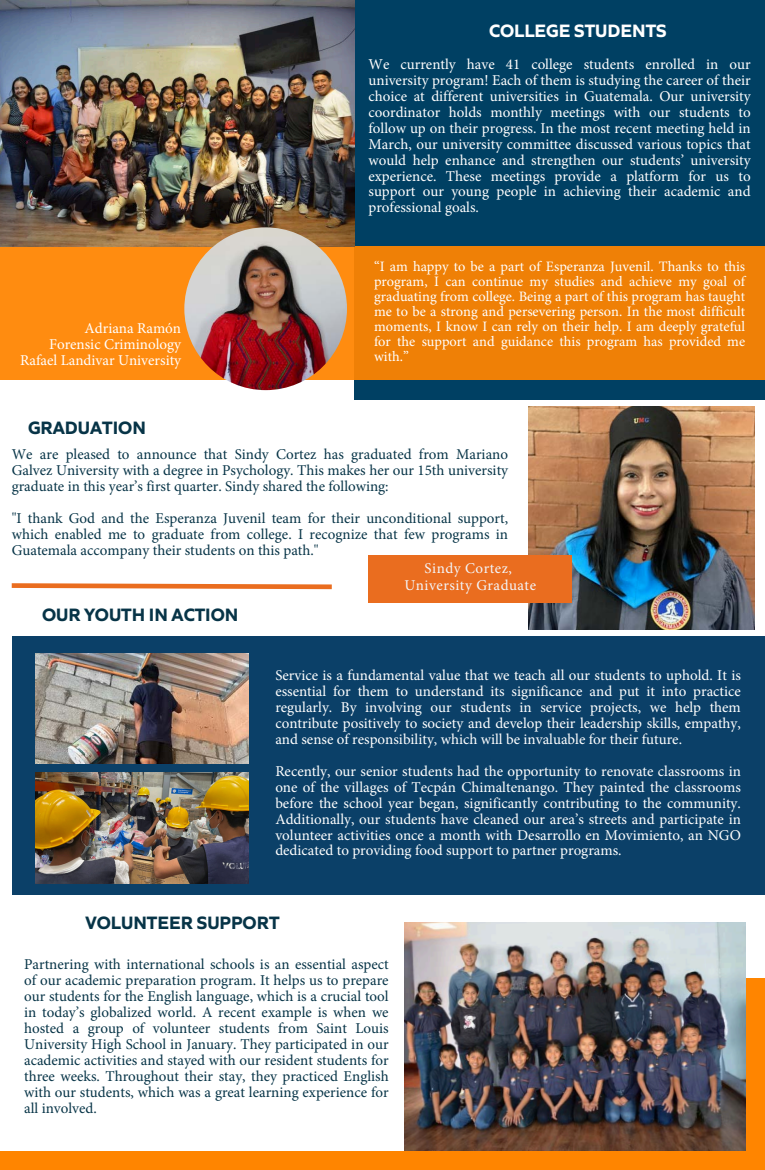
<style>
.page{position:relative;width:765px;height:1170px;background:#fff}
.page>*{position:absolute;margin:0;border:0;box-sizing:border-box;transform-origin:0 0}
.t1{font:700 18.75px "Quiet Sans";color:#073447}
.t2{font:700 18.75px "Quiet Sans";color:#fff}
.t3{font:15px/16px "Minion Pro";color:#fff;text-align:justify}
.t4{font:15px/16px "Minion Pro";color:#073447;text-align:justify}
.t5{font:15px "Minion Pro";letter-spacing:.035em;color:#f3f5f9}
.t6{font:14.38px/15px "Minion Pro";color:#fff;text-align:justify}
</style>
<div class="page">
<div style="left:354px;top:0;width:411px;height:399px;background:#004063"></div>
<div style="left:0;top:246px;width:765px;height:133px;background:linear-gradient(to bottom,#f48409,#f4840a)"></div>
<div style="left:601px;top:978px;width:164px;height:191px;background:#ff8500"></div>
<img style="left:0;top:0;width:354px;height:247px">
<svg style="left:11px;top:583px;width:321px;height:7px"></svg>
<img style="left:184px;top:227px;width:163px;height:163px;border-radius:50%">
<div style="left:12px;top:636px;width:753px;height:258px;background:#0b4068"></div>
<img style="left:35px;top:653px;width:214px;height:109px">
<img style="left:35px;top:772px;width:214px;height:110px">
<img style="left:528px;top:406px;width:226px;height:223px">
<div style="left:369px;top:555px;width:203px;height:47px;background:#ea6d1f"></div>
<img style="left:405px;top:922px;width:340px;height:228px">
<div style="left:0;top:1150px;width:765px;height:19px;background:#ff8500"></div>
<p class="t2" style="left:489px;top:19px;width:179px">COLLEGE STUDENTS</p>
<p class="t3" style="left:84px;top:322px;width:98px">Adriana Ramón</p>
<p class="t3" style="left:49px;top:338px;width:134px">Forensic Criminology</p>
<p class="t3" style="left:20px;top:354px;width:162px">Rafael Landivar University</p>
<p class="t3" style="left:369px;top:57px;width:384px">We currently have 41 college students enrolled in our university program! Each of them is studying the career of their choice at different universities in Guatemala. Our university coordinator holds monthly meetings with our students to follow up on their progress. In the most recent meeting held in March, our university committee discussed various topics that would help enhance and strengthen our students’ university experience. These meetings provide a platform for us to support our young people in achieving their academic and professional goals.</p>
<p class="t6" style="left:374px;top:260px;width:373px">“I am happy to be a part of Esperanza Juvenil. Thanks to this program, I can continue my studies and achieve my goal of graduating from college. Being a part of this program has taught me to be a strong and persevering person. In the most difficult moments, I know I can rely on their help. I am deeply grateful for the support and guidance this program has provided me with.”</p>
<p class="t1" style="left:28px;top:416px;width:119px">GRADUATION</p>
<h1 class="t4" style="left:12px;top:448px;width:498px">We are pleased to announce that Sindy Cortez has graduated from Mariano Galvez University with a degree in Psychology. This makes her our 15th university graduate in this year’s first quarter. Sindy shared the following:</h1>
<p class="t4" style="left:12px;top:511px;width:498px">"I thank God and the Esperanza Juvenil team for their unconditional support, which enabled me to graduate from college. I recognize that few programs in Guatemala accompany their students on this path."</p>
<h1 class="t1" style="left:42px;top:602px;width:198px">OUR YOUTH IN ACTION</h1>
<h1 class="t5" style="left:425px;top:562px;width:89px">Sindy Cortez,</h1>
<p class="t5" style="left:404px;top:579px;width:133px">University Graduate</p>
<p class="t3" style="left:275px;top:668px;width:467px">Service is a fundamental value that we teach all our students to uphold. It is essential for them to understand its significance and put it into practice regularly. By involving our students in service projects, we help them contribute positively to society and develop their leadership skills, empathy, and sense of responsibility, which will be invaluable for their future.</p>
<p class="t3" style="left:275px;top:764px;width:467px">Recently, our senior students had the opportunity to renovate classrooms in one of the villages of Tecpán Chimaltenango. They painted the classrooms before the school year began, significantly contributing to the community.<br>Additionally, our students have cleaned our area’s streets and participate in volunteer activities once a month with Desarrollo en Movimiento, an NGO dedicated to providing food support to partner programs.</p>
<p class="t1" style="left:85px;top:910px;width:196px">VOLUNTEER SUPPORT</p>
<p class="t4" style="left:24px;top:957px;width:366px">Partnering with international schools is an essential aspect of our academic preparation program. It helps us to prepare our students for the English language, which is a crucial tool in today’s globalized world. A recent example is when we hosted a group of volunteer students from Saint Louis University High School in January. They participated in our academic activities and stayed with our resident students for three weeks. Throughout their stay, they practiced English with our students, which was a great learning experience for all involved.</p>
</div>
